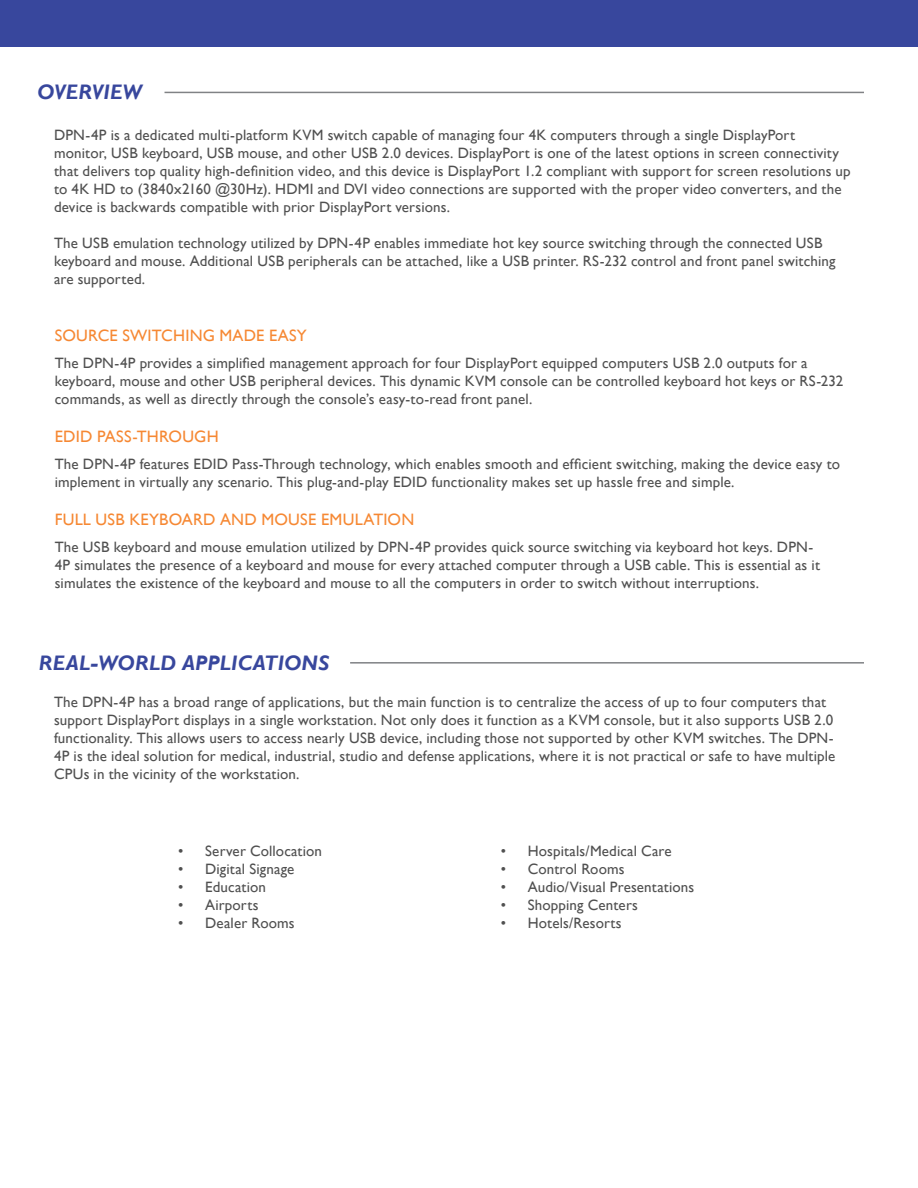
<style>
.page{position:relative;width:918px;height:1188px;background:#fff}
.page>*{position:absolute;margin:0;border:0;box-sizing:border-box;transform-origin:0 0}
.t1{font:italic 700 21px "Gill Sans";letter-spacing:.005em;color:#38479d}
.t2{font:16.5px "Gill Sans";letter-spacing:.01em;color:#f68833}
.t3{font:15px/18px "Gill Sans";letter-spacing:.01em;color:#505050}
</style>
<div class="page">
<hr style="left:350px;top:662px;width:514px;height:2px;background:#808285">
<hr style="left:165px;top:92px;width:699px;height:1px;background:#808285">
<div style="left:0;top:0;width:918px;height:46px;background:#38479d"></div>
<p class="t1" style="left:37px;top:80px;width:107px">OVERVIEW</p>
<p class="t3" style="left:54px;top:126px;width:798px">DPN-4P is a dedicated multi-platform KVM switch capable of managing four 4K computers through a single DisplayPort monitor, USB keyboard, USB mouse, and other USB 2.0 devices. DisplayPort is one of the latest options in screen connectivity that delivers top quality high-definition video, and this device is DisplayPort 1.2 compliant with support for screen resolutions up to 4K HD to (3840x2160 @30Hz). HDMI and DVI video connections are supported with the proper video converters, and the device is backwards compatible with prior DisplayPort versions.</p>
<p class="t3" style="left:54px;top:234px;width:783px">The USB emulation technology utilized by DPN-4P enables immediate hot key source switching through the connected USB keyboard and mouse. Additional USB peripherals can be attached, like a USB printer. RS-232 control and front panel switching are supported.</p>
<p class="t2" style="left:55px;top:326px;width:254px">SOURCE SWITCHING MADE EASY</p>
<p class="t3" style="left:55px;top:354px;width:790px">The DPN-4P provides a simplified management approach for four DisplayPort equipped computers USB 2.0 outputs for a keyboard, mouse and other USB peripheral devices. This dynamic KVM console can be controlled keyboard hot keys or RS-232 commands, as well as directly through the console’s easy-to-read front panel.</p>
<p class="t2" style="left:55px;top:427px;width:165px">EDID PASS-THROUGH</p>
<p class="t3" style="left:55px;top:455px;width:787px">The DPN-4P features EDID Pass-Through technology, which enables smooth and efficient switching, making the device easy to implement in virtually any scenario. This plug-and-play EDID functionality makes set up hassle free and simple.</p>
<p class="t2" style="left:55px;top:510px;width:361px">FULL USB KEYBOARD AND MOUSE EMULATION</p>
<p class="t3" style="left:55px;top:538px;width:767px">The USB keyboard and mouse emulation utilized by DPN-4P provides quick source switching via keyboard hot keys. DPN-<br>4P simulates the presence of a keyboard and mouse for every attached computer through a USB cable. This is essential as it simulates the existence of the keyboard and mouse to all the computers in order to switch without interruptions.</p>
<p class="t1" style="left:39px;top:650px;width:292px">REAL-WORLD APPLICATIONS</p>
<p class="t3" style="left:54px;top:693px;width:783px">The DPN-4P has a broad range of applications, but the main function is to centralize the access of up to four computers that support DisplayPort displays in a single workstation. Not only does it function as a KVM console, but it also supports USB 2.0 functionality. This allows users to access nearly USB device, including those not supported by other KVM switches. The DPN-4P is the ideal solution for medical, industrial, studio and defense applications, where it is not practical or safe to have multiple CPUs in the vicinity of the workstation.</p>
<p class="t3" style="left:178px;top:842px;width:145px">• Server Collocation</p>
<p class="t3" style="left:178px;top:860px;width:118px">• Digital Signage</p>
<p class="t3" style="left:178px;top:878px;width:89px">• Education</p>
<p class="t3" style="left:178px;top:896px;width:82px">• Airports</p>
<p class="t3" style="left:178px;top:914px;width:118px">• Dealer Rooms</p>
<p class="t3" style="left:501px;top:842px;width:173px">• Hospitals/Medical Care</p>
<p class="t3" style="left:501px;top:860px;width:125px">• Control Rooms</p>
<p class="t3" style="left:501px;top:878px;width:195px">• Audio/Visual Presentations</p>
<p class="t3" style="left:501px;top:896px;width:139px">• Shopping Centers</p>
<p class="t3" style="left:501px;top:914px;width:123px">• Hotels/Resorts</p>
</div>
